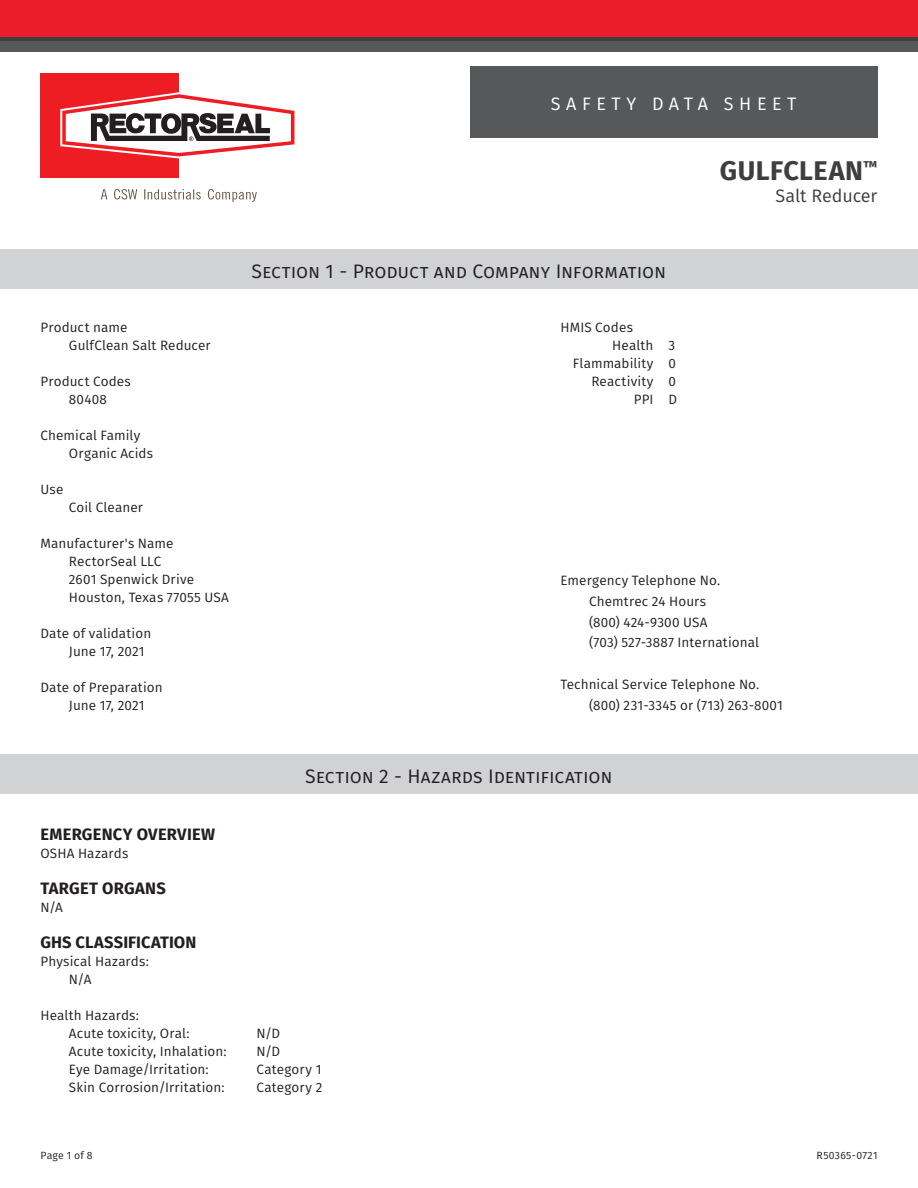
<style>
.page{position:relative;width:918px;height:1188px;background:#fff}
.page>*{position:absolute;margin:0;border:0;box-sizing:border-box;transform-origin:0 0}
.t1{font:700 27px "Fira Sans";letter-spacing:.02em;color:#3e3e3f}
.t2{font:19.5px "Fira Sans";letter-spacing:-.005em;color:#231f20}
.t3{font:18px "Fira Sans";letter-spacing:.31em;color:#fff}
.t4{font:18px "Fira Sans";letter-spacing:-.01em;color:#3e3e3f}
.t5{font:700 16.5px "Fira Sans";letter-spacing:.01em;color:#231f20}
.t6{font:13.5px/18px "Fira Sans";letter-spacing:.01em;color:#231f20}
.t7{font:10.5px "Fira Sans";letter-spacing:.025em;color:#231f20}
</style>
<div class="page">
<div style="left:470px;top:66px;width:408px;height:71px;background:#57585a"></div>
<div style="left:0;top:40px;width:918px;height:12px;background:#57585a"></div>
<div style="left:0;top:0;width:918px;height:40px;background:#eb1c2b"></div>
<hr style="left:0;top:38px;width:918px;height:3px;background:#3e3e3f">
<div style="left:40px;top:73px;width:139px;height:105px;background:#ee1d23"></div>
<svg style="left:60px;top:92px;width:235px;height:66px"></svg>
<svg style="left:101px;top:189px;width:156px;height:13px"></svg>
<div style="left:0;top:249px;width:918px;height:40px;background:#d1d2d4"></div>
<div style="left:0;top:755px;width:918px;height:39px;background:#d1d2d4"></div>
<h3 class="t3" style="left:551px;top:91px;width:247px">SAFETY DATA SHEET</h3>
<h1 class="t1" style="left:720px;top:148px;width:159px">GULFCLEAN<sup>™</sup></h1>
<h3 class="t4" style="left:776px;top:182px;width:103px">Salt Reducer</h3>
<p class="t6" style="left:69px;top:318px;width:143px;text-indent:-28px">Product name<br>GulfClean Salt Reducer</p>
<p class="t6" style="left:40px;top:372px;width:92px;text-align:center">Product Codes<br>80408</p>
<p class="t6" style="left:69px;top:426px;width:86px;text-indent:-28px">Chemical Family<br>Organic Acids</p>
<p class="t6" style="left:40px;top:480px;width:24px">Use</p>
<p class="t6" style="left:69px;top:498px;width:75px">Coil Cleaner</p>
<p class="t6" style="left:69px;top:534px;width:161px;text-indent:-28px">Manufacturer's Name<br>RectorSeal LLC<br>2601 Spenwick Drive<br>Houston, Texas 77055 USA</p>
<p class="t6" style="left:69px;top:624px;width:84px;text-indent:-28px">Date of validation<br>June 17, 2021</p>
<p class="t6" style="left:69px;top:678px;width:95px;text-indent:-28px">Date of Preparation<br>June 17, 2021</p>
<p class="t5" style="left:41px;top:820px;width:176px">EMERGENCY OVERVIEW</p>
<p class="t6" style="left:40px;top:844px;width:89px">OSHA Hazards</p>
<p class="t5" style="left:41px;top:874px;width:127px">TARGET ORGANS</p>
<p class="t6" style="left:40px;top:898px;width:24px">N/A</p>
<p class="t5" style="left:40px;top:928px;width:157px">GHS CLASSIFICATION</p>
<p class="t6" style="left:69px;top:952px;width:81px;text-indent:-28px">Physical Hazards:<br>N/A</p>
<p class="t6" style="left:69px;top:1006px;width:122px;text-indent:-28px">Health Hazards:<br>Acute toxicity, Oral:</p>
<h2 class="t2" style="left:252px;top:257px;width:416px">Section 1 - Product and Company Information</h2>
<p class="t6" style="left:561px;top:318px;width:74px">HMIS Codes</p>
<p class="t6" style="left:612px;top:336px;width:64px">Health 3</p>
<p class="t6" style="left:573px;top:353px;width:105px">Flammability 0</p>
<p class="t6" style="left:591px;top:371px;width:86px">Reactivity 0</p>
<p class="t6" style="left:634px;top:389px;width:45px">PPI D</p>
<p class="t6" style="left:589px;top:570px;width:171px;line-height:20.7px;text-indent:-28px">Emergency Telephone No.<br>Chemtrec 24 Hours<br>(800) 424-9300 USA<br>(703) 527-3887 International</p>
<p class="t6" style="left:589px;top:673px;width:196px;line-height:20.7px;text-indent:-28px">Technical Service Telephone No. (800) 231-3345 or (713) 263-8001</p>
<h2 class="t2" style="left:305px;top:762px;width:309px">Section 2 - Hazards Identification</h2>
<p class="t6" style="left:256px;top:1024px;width:25px">N/D</p>
<p class="t6" style="left:69px;top:1042px;width:159px">Acute toxicity, Inhalation:</p>
<p class="t6" style="left:256px;top:1042px;width:25px">N/D</p>
<p class="t6" style="left:69px;top:1060px;width:141px">Eye Damage/Irritation:</p>
<p class="t6" style="left:256px;top:1060px;width:66px">Category 1</p>
<p class="t6" style="left:69px;top:1078px;width:157px">Skin Corrosion/Irritation:</p>
<p class="t6" style="left:256px;top:1078px;width:67px">Category 2</p>
<p class="t7" style="left:40px;top:1148px;width:54px">Page 1 of 8</p>
<p class="t7" style="left:817px;top:1148px;width:62px">R50365-0721</p>
</div>
